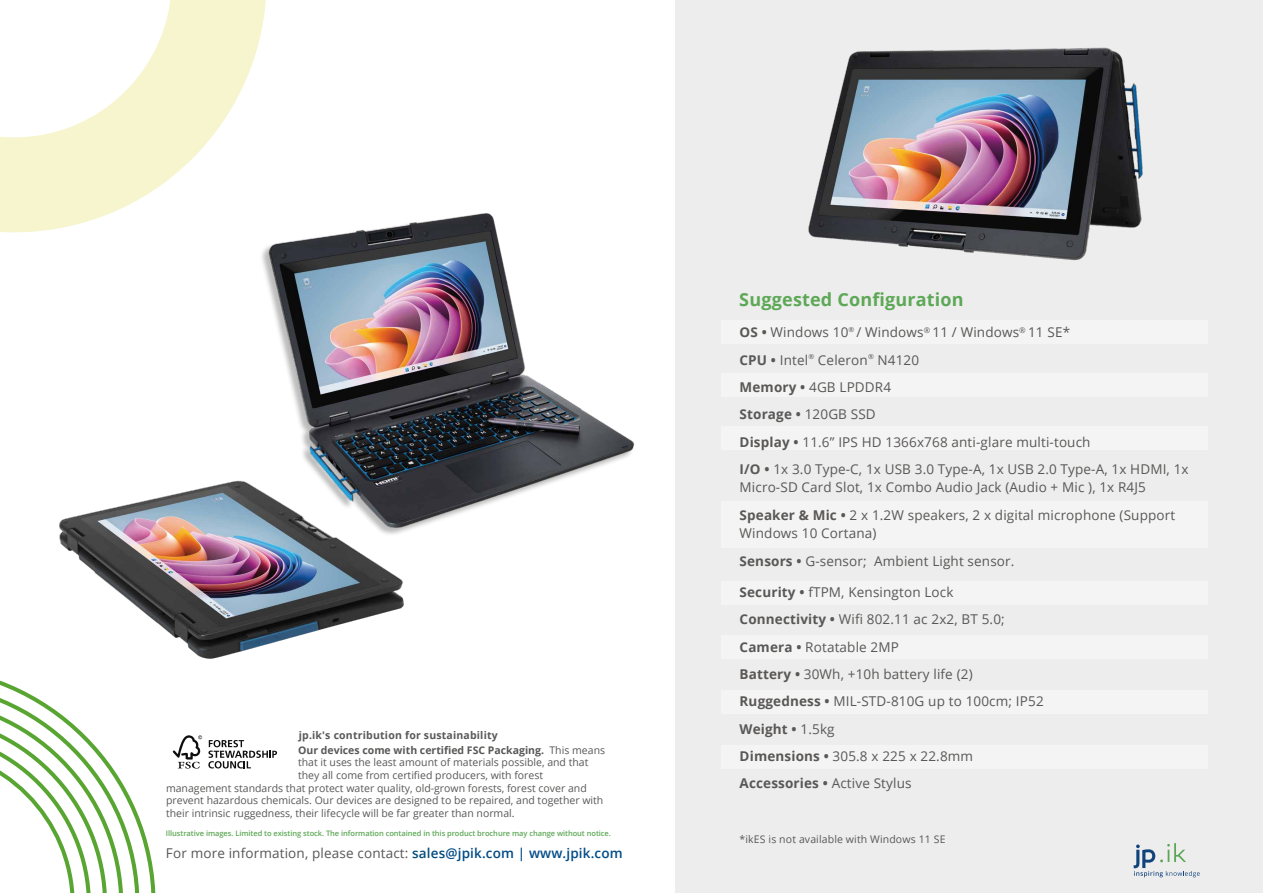
<style>
.page{position:relative;width:1263px;height:893px;background:#fff}
.page>*{position:absolute;margin:0;border:0;box-sizing:border-box;transform-origin:0 0}
.t1{font:700 18px "Open Sans";letter-spacing:.01em;color:#5da856}
.t2{font:13.5px/27.3px "Open Sans";letter-spacing:.01em;color:#595857}
.t3{font:13.5px "Open Sans";letter-spacing:.01em;color:#575756}
.t4{font:10.5px "Open Sans";color:#595857}
.t5{font:700 10.5px "Open Sans";color:#595857}
.t6{font:700 10.5px "Open Sans";letter-spacing:.02em;color:#595857}
.t7{font:600 7.5px "Open Sans";letter-spacing:-.005em;color:#5ca755}
.s1{font-weight:400}
.s2{font-weight:600;color:#004d7e}
.s3{font-weight:600;color:#004b87}
.s4{font-weight:700}
.s5{color:#585756}
</style>
<div class="page">
<div style="left:676px;top:0;width:587px;height:893px;background:#ededed"></div>
<div style="left:721px;top:373px;width:486px;height:23px;background:#f4f4f4"></div>
<div style="left:721px;top:320px;width:486px;height:23px;background:#f4f4f4"></div>
<div style="left:721px;top:426px;width:486px;height:24px;background:#f4f4f4"></div>
<div style="left:721px;top:501px;width:486px;height:46px;background:#f4f4f4"></div>
<div style="left:721px;top:581px;width:486px;height:23px;background:#f4f4f4"></div>
<div style="left:721px;top:636px;width:486px;height:23px;background:#f4f4f4"></div>
<div style="left:721px;top:690px;width:486px;height:24px;background:#f4f4f4"></div>
<div style="left:721px;top:745px;width:486px;height:23px;background:#f4f4f4"></div>
<svg style="left:0;top:1px;width:266px;height:231px;fill:#f6f5cd"></svg>
<svg style="left:0;top:680px;width:156px;height:213px"></svg>
<img style="left:196px;top:208px;width:480px;height:323px">
<img style="left:59px;top:458px;width:364px;height:201px">
<img style="left:808px;top:47px;width:335px;height:214px">
<svg style="left:208px;top:740px;width:69px;height:28px"></svg>
<svg style="left:173px;top:735px;width:29px;height:34px"></svg>
<svg style="left:1133px;top:843px;width:67px;height:34px"></svg>
<p class="t6" style="left:299px;top:727px;width:201px">jp.ik's contribution for sustainability</p>
<p class="t5" style="left:298px;top:742px;width:308px">Our devices come with certified FSC Packaging. <span class="s1">This means</span></p>
<p class="t4" style="left:298px;top:755px;width:292px">that it uses the least amount of materials possible, and that</p>
<p class="t4" style="left:298px;top:768px;width:247px">they all come from certified producers, with forest</p>
<p class="t4" style="left:166px;top:780px;width:422px">management standards that protect water quality, old-grown forests, forest cover and</p>
<p class="t4" style="left:166px;top:793px;width:439px">prevent hazardous chemicals. Our devices are designed to be repaired, and together with</p>
<p class="t4" style="left:166px;top:806px;width:350px">their intrinsic ruggedness, their lifecycle will be far greater than normal.</p>
<p class="t7" style="left:166px;top:829px;width:446px">Illustrative images. Limited to existing stock. The information contained in this product brochure may change without notice.</p>
<p class="t3" style="left:166px;top:843px;width:458px">For more information, please contact: <span class="s2">sales</span><span class="s3">@jpik.com | www.jpik.com</span></p>
<h1 class="t1" style="left:739px;top:286px;width:226px">Suggested Configuration</h1>
<p class="t2" style="left:739px;top:318px;width:450px"><span class="s4">OS •</span> Windows 10<sup>®</sup> <span class="s5">/ Windows</span><sup>®</sup> <span class="s5">11 / Windows</span><sup>®</sup> <span class="s5">11 SE*<br></span><span class="s4">CPU •</span> Intel<sup>®</sup> Celeron<sup>®</sup> N4120<br><span class="s4">Memory •</span> 4GB LPDDR4<br><span class="s4">Storage •</span> 120GB SSD<br><span class="s4">Display •</span> 11.6” IPS HD 1366x768 anti-glare multi-touch<br><span class="s4">I/O •</span> 1x 3.0 Type-C, 1x USB 3.0 Type-A, 1x USB 2.0 Type-A, 1x HDMI, 1x</p>
<p class="t2" style="left:740px;top:472px;width:437px;line-height:28.5px">Micro-SD Card Slot, 1x Combo Audio Jack (Audio + Mic ), 1x R4J5<br><span class="s4">Speaker &amp; Mic •</span> 2 x 1.2W speakers, 2 x digital microphone (Support</p>
<p class="t2" style="left:740px;top:519px;width:276px">Windows 10 Cortana)<br><span class="s4">Sensors •</span> G-sensor; Ambient Light sensor.</p>
<p class="t2" style="left:740px;top:578px;width:306px"><span class="s4">Security •</span> fTPM, Kensington Lock<br><span class="s4">Connectivity •</span> Wifi 802.11 ac 2x2, BT 5.0;<br><span class="s4">Camera •</span> Rotatable 2MP<br><span class="s4">Battery •</span> 30Wh, +10h battery life (2)<br><span class="s4">Ruggedness •</span> MIL-STD-810G up to 100cm; IP52<br><span class="s4">Weight •</span> 1.5kg<br><span class="s4">Dimensions •</span> 305.8 x 225 x 22.8mm<br><span class="s4">Accessories •</span> Active Stylus</p>
<p class="t4" style="left:739px;top:832px;width:207px">*ikES is not available with Windows 11 SE</p>
</div>
